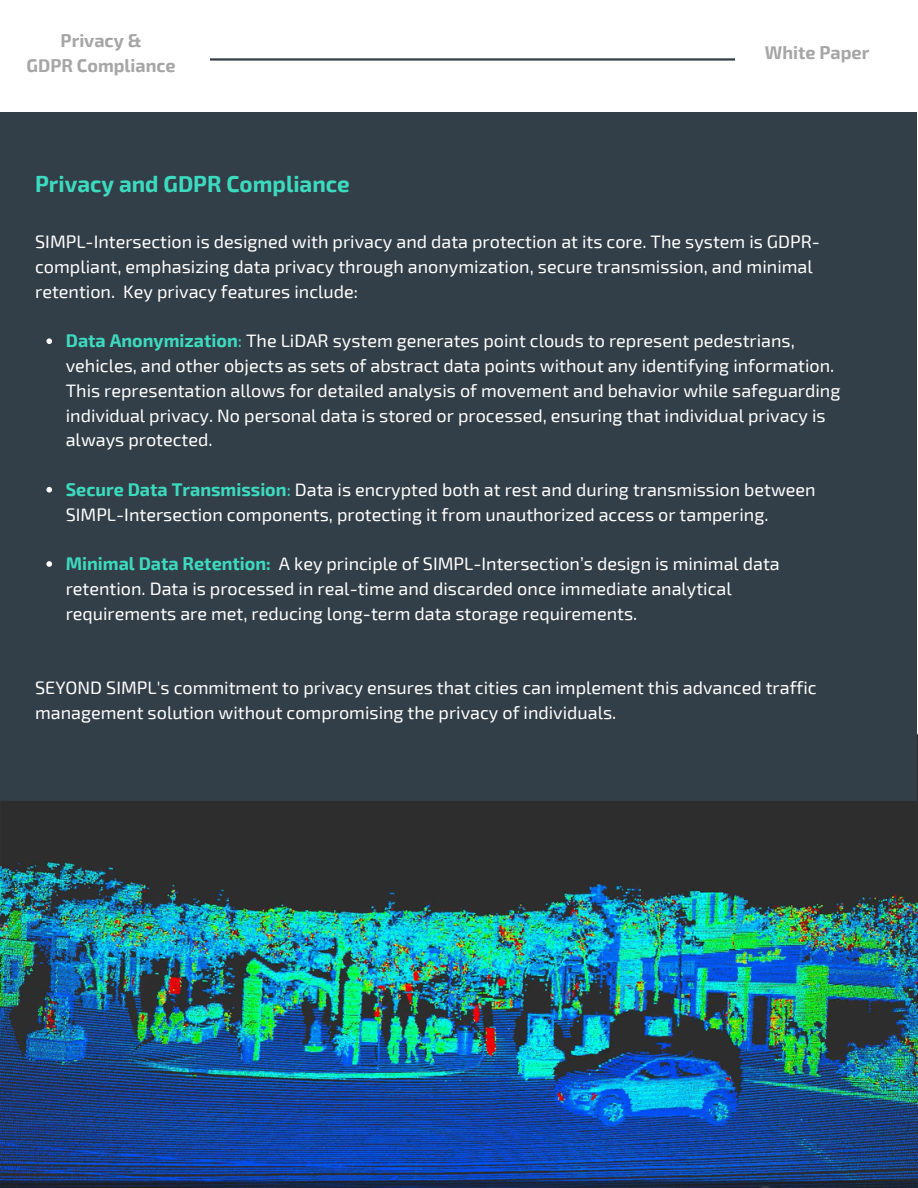
<style>
.page{position:relative;width:918px;height:1188px;background:#fff}
.page>*{position:absolute;margin:0;border:0;box-sizing:border-box;transform-origin:0 0}
.t1{font:700 22.5px "Exo 2";color:#3cdbc0}
.t2{font:18px/24.8px "Exo 2";color:#fff}
.t3{font:700 18px/24.8px "Exo 2";color:#a6a6a6;text-align:center}
.s1{font-weight:700;color:#3cdbc0}
.s2{color:#3cdbc0}
</style>
<div class="page">
<hr style="left:210px;top:58px;width:525px;height:3px;background:#333f48">
<img style="left:0;top:733px;width:918px;height:455px">
<div style="left:0;top:112px;width:917px;height:689px;background:#333f48"></div>
<svg style="left:46px;top:338px;width:6px;height:6px"></svg>
<svg style="left:46px;top:487px;width:6px;height:6px"></svg>
<svg style="left:46px;top:561px;width:6px;height:6px"></svg>
<h1 class="t3" style="left:27px;top:27px;width:151px">Privacy &amp;<br>GDPR Compliance</h1>
<h2 class="t3" style="left:765px;top:40px;width:106px">White Paper</h2>
<p class="t1" style="left:35px;top:169px;width:316px">Privacy and GDPR Compliance</p>
<p class="t2" style="left:35px;top:229px;width:786px">SIMPL-Intersection is designed with privacy and data protection at its core. The system is GDPR&shy;compliant, emphasizing data privacy through anonymization, secure transmission, and minimal retention. Key privacy features include:</p>
<p class="t2" style="left:66px;top:328px;width:776px"><span class="s1">Data Anonymization</span><span class="s2">:</span> The LiDAR system generates point clouds to represent pedestrians, vehicles, and other objects as sets of abstract data points without any identifying information.<br>This representation allows for detailed analysis of movement and behavior while safeguarding individual privacy. No personal data is stored or processed, ensuring that individual privacy is always protected.</p>
<p class="t2" style="left:66px;top:476px;width:751px"><span class="s1">Secure Data Transmission</span><span class="s2">:</span> Data is encrypted both at rest and during transmission between<br>SIMPL-Intersection components, protecting it from unauthorized access or tampering.</p>
<p class="t2" style="left:66px;top:551px;width:716px"><span class="s1">Minimal Data Retention:</span> A key principle of SIMPL-Intersection’s design is minimal data retention. Data is processed in real-time and discarded once immediate analytical requirements are met, reducing long-term data storage requirements.</p>
<p class="t2" style="left:35px;top:674px;width:783px">SEYOND SIMPL's commitment to privacy ensures that cities can implement this advanced traffic management solution without compromising the privacy of individuals.</p>
</div>
